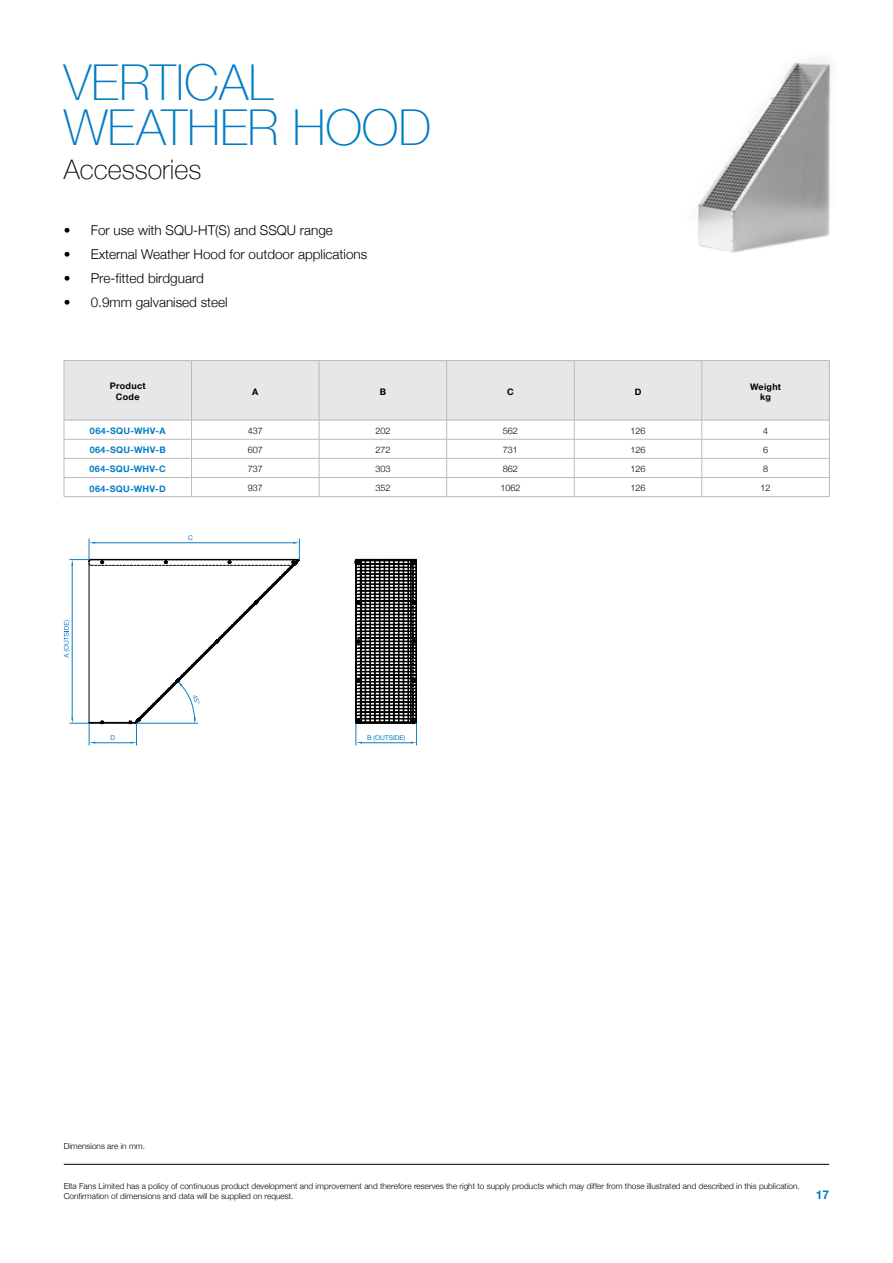
<style>
.page{position:relative;width:893px;height:1263px;background:#fff}
.page>*{position:absolute;margin:0;border:0;box-sizing:border-box;transform-origin:0 0}
.t1{font:100 49.5px/45px "Helvetica Neue";color:#007cc3}
.t2{font:100 27px "Helvetica Neue";color:#000}
.t3{font:300 13.5px "Helvetica Neue";color:#000}
.t4{font:700 12px "Helvetica Neue";color:#007dc3}
.t5{font:300 9px "Helvetica Neue";color:#000}
.t6{font:700 9px "Helvetica Neue";letter-spacing:.03em;color:#007dc3}
.t7{font:700 9px/10.5px "Helvetica Neue";letter-spacing:.03em;color:#000;text-align:center}
.t8{font:300 8.25px/10.5px "Helvetica Neue";color:#000}
.t9{font:6.6px "Helvetica Neue";color:#0b7dc1}
</style>
<div class="page">
<hr style="left:64px;top:1164px;width:765px;height:1px;background:#000">
<div style="left:65px;top:361px;width:764px;height:59px;background:#e6e7e8"></div>
<hr style="left:64px;top:360px;width:128px;height:1px;background:#b9babb">
<hr style="left:64px;top:361px;width:1px;height:59px;background:#b9babb">
<hr style="left:192px;top:360px;width:127px;height:1px;background:#b9babb">
<hr style="left:191px;top:361px;width:1px;height:59px;background:#b9babb">
<hr style="left:319px;top:360px;width:128px;height:1px;background:#b9babb">
<hr style="left:319px;top:361px;width:1px;height:59px;background:#b9babb">
<hr style="left:447px;top:360px;width:127px;height:1px;background:#b9babb">
<hr style="left:446px;top:361px;width:1px;height:59px;background:#b9babb">
<hr style="left:574px;top:360px;width:128px;height:1px;background:#b9babb">
<hr style="left:574px;top:361px;width:1px;height:59px;background:#b9babb">
<hr style="left:702px;top:360px;width:128px;height:1px;background:#b9babb">
<hr style="left:702px;top:361px;width:1px;height:59px;background:#b9babb">
<hr style="left:829px;top:361px;width:1px;height:59px;background:#b9babb">
<hr style="left:64px;top:420px;width:128px;height:1px;background:#b9babb">
<hr style="left:192px;top:420px;width:127px;height:1px;background:#b9babb">
<hr style="left:319px;top:420px;width:128px;height:1px;background:#b9babb">
<hr style="left:447px;top:420px;width:127px;height:1px;background:#b9babb">
<hr style="left:574px;top:420px;width:128px;height:1px;background:#b9babb">
<hr style="left:702px;top:420px;width:128px;height:1px;background:#b9babb">
<hr style="left:64px;top:439px;width:128px;height:1px;background:#b9babb">
<hr style="left:192px;top:439px;width:127px;height:1px;background:#b9babb">
<hr style="left:319px;top:439px;width:128px;height:1px;background:#b9babb">
<hr style="left:447px;top:439px;width:127px;height:1px;background:#b9babb">
<hr style="left:574px;top:439px;width:128px;height:1px;background:#b9babb">
<hr style="left:702px;top:439px;width:128px;height:1px;background:#b9babb">
<hr style="left:64px;top:458px;width:128px;height:1px;background:#b9babb">
<hr style="left:192px;top:458px;width:127px;height:1px;background:#b9babb">
<hr style="left:319px;top:458px;width:128px;height:1px;background:#b9babb">
<hr style="left:447px;top:458px;width:127px;height:1px;background:#b9babb">
<hr style="left:574px;top:458px;width:128px;height:1px;background:#b9babb">
<hr style="left:702px;top:458px;width:128px;height:1px;background:#b9babb">
<hr style="left:64px;top:477px;width:128px;height:1px;background:#b9babb">
<svg style="left:64px;top:420px;width:1px;height:76px"></svg>
<hr style="left:192px;top:477px;width:127px;height:1px;background:#b9babb">
<svg style="left:191px;top:421px;width:1px;height:75px"></svg>
<hr style="left:319px;top:477px;width:128px;height:1px;background:#b9babb">
<svg style="left:319px;top:420px;width:1px;height:76px"></svg>
<hr style="left:447px;top:477px;width:127px;height:1px;background:#b9babb">
<svg style="left:446px;top:420px;width:1px;height:76px"></svg>
<hr style="left:574px;top:477px;width:128px;height:1px;background:#b9babb">
<svg style="left:574px;top:420px;width:1px;height:76px"></svg>
<hr style="left:702px;top:477px;width:128px;height:1px;background:#b9babb">
<svg style="left:702px;top:420px;width:1px;height:76px"></svg>
<svg style="left:829px;top:420px;width:1px;height:76px"></svg>
<hr style="left:64px;top:496px;width:128px;height:1px;background:#b9babb">
<hr style="left:192px;top:496px;width:127px;height:1px;background:#b9babb">
<hr style="left:319px;top:496px;width:128px;height:1px;background:#b9babb">
<hr style="left:447px;top:496px;width:127px;height:1px;background:#b9babb">
<hr style="left:574px;top:496px;width:128px;height:1px;background:#b9babb">
<hr style="left:702px;top:496px;width:128px;height:1px;background:#b9babb">
<svg style="left:355px;top:559px;width:62px;height:186px"></svg>
<svg style="left:64px;top:539px;width:236px;height:206px"></svg>
<img style="left:698px;top:59px;width:133px;height:194px">
<h1 class="t1" style="left:64px;top:58px;width:369px">VERTICAL<br>WEATHER HOOD</h1>
<h2 class="t2" style="left:64px;top:149px;width:139px">Accessories</h2>
<h3 class="t3" style="left:64px;top:219px;width:271px">• For use with SQU-HT(S) and SSQU range</h3>
<h3 class="t3" style="left:64px;top:243px;width:305px">• External Weather Hood for outdoor applications</h3>
<h3 class="t3" style="left:64px;top:267px;width:142px">• Pre-fitted birdguard</h3>
<h3 class="t3" style="left:64px;top:291px;width:166px">• 0.9mm galvanised steel</h3>
<p class="t7" style="left:110px;top:381px;width:37px">Product<br>Code</p>
<p class="t7" style="left:252px;top:386px;width:8px">A</p>
<p class="t7" style="left:380px;top:386px;width:8px">B</p>
<p class="t7" style="left:507px;top:386px;width:8px">C</p>
<p class="t7" style="left:635px;top:386px;width:8px">D</p>
<p class="t7" style="left:750px;top:381px;width:33px">Weight kg</p>
<p class="t6" style="left:90px;top:424px;width:77px">064-SQU-WHV-A</p>
<p class="t5" style="left:248px;top:424px;width:17px">437</p>
<p class="t5" style="left:375px;top:424px;width:17px">202</p>
<p class="t5" style="left:503px;top:424px;width:17px">562</p>
<p class="t5" style="left:630px;top:424px;width:17px">126</p>
<p class="t5" style="left:763px;top:424px;width:7px">4</p>
<p class="t6" style="left:90px;top:443px;width:77px">064-SQU-WHV-B</p>
<p class="t5" style="left:248px;top:443px;width:17px">607</p>
<p class="t5" style="left:375px;top:443px;width:17px">272</p>
<p class="t5" style="left:503px;top:443px;width:17px">731</p>
<p class="t5" style="left:630px;top:443px;width:17px">126</p>
<p class="t5" style="left:763px;top:443px;width:7px">6</p>
<p class="t6" style="left:90px;top:462px;width:78px">064-SQU-WHV-C</p>
<p class="t5" style="left:248px;top:462px;width:17px">737</p>
<p class="t5" style="left:375px;top:462px;width:17px">303</p>
<p class="t5" style="left:503px;top:462px;width:17px">862</p>
<p class="t5" style="left:630px;top:462px;width:17px">126</p>
<p class="t5" style="left:763px;top:462px;width:7px">8</p>
<p class="t6" style="left:90px;top:481px;width:78px">064-SQU-WHV-D</p>
<p class="t5" style="left:248px;top:481px;width:17px">937</p>
<p class="t5" style="left:375px;top:481px;width:17px">352</p>
<p class="t5" style="left:500px;top:481px;width:22px">1062</p>
<p class="t5" style="left:630px;top:481px;width:17px">126</p>
<p class="t5" style="left:760px;top:481px;width:12px">12</p>
<p class="t9" style="left:188px;top:533px;width:6px">C</p>
<p class="t9" style="left:111px;top:733px;width:6px">D</p>
<p class="t9" style="left:367px;top:732px;width:40px">B (OUTSIDE)</p>
<p class="t8" style="left:64px;top:1141px;width:83px">Dimensions are in mm.</p>
<p class="t8" style="left:64px;top:1180px;width:738px">Elta Fans Limited has a policy of continuous product development and improvement and therefore reserves the right to supply products which may differ from those illustrated and described in this publication.<br>Confirmation of dimensions and data will be supplied on request.</p>
<h3 class="t4" style="left:816px;top:1185px;width:15px">17</h3>
</div>
